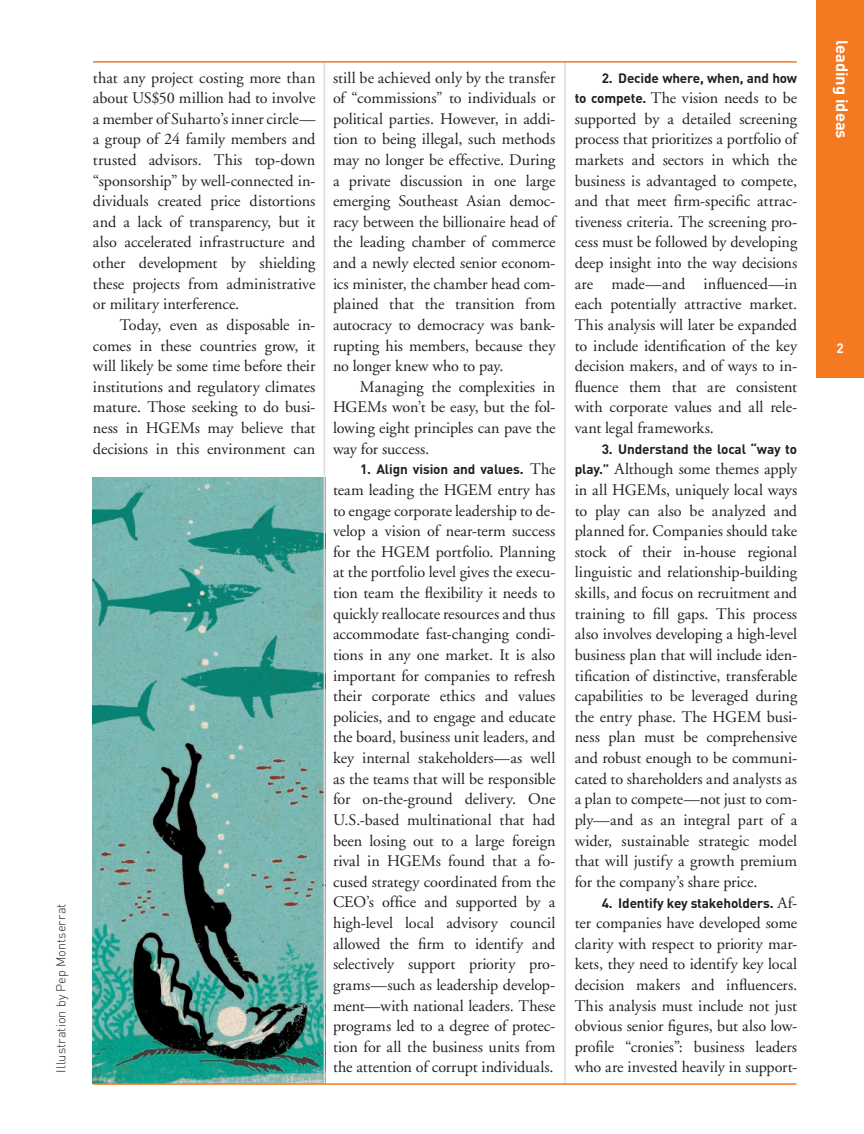
<style>
.page{position:relative;width:864px;height:1134px;background:#fff}
.page>*{position:absolute;margin:0;border:0;box-sizing:border-box;transform-origin:0 0}
.t1{font:700 16.5px "DIN";color:#fff}
.t2{font:16.2px/20.5px "Adobe Garamond";color:#231f20;text-align:justify}
.t3{font:700 13.5px "DIN";letter-spacing:-.01em;color:#231f20}
.t4{font:700 13.5px "DIN";color:#fff}
.t5{font:300 12.75px "DIN";letter-spacing:.005em;color:#231f20}
.s1{font-family:"Adobe Garamond";font-weight:400;font-size:16.2px}
.s2{font-family:"DIN";font-weight:700;font-size:13.5px}
</style>
<div class="page">
<div style="left:817px;top:0;width:47px;height:378px;background:#f47921"></div>
<img style="left:93px;top:477px;width:231px;height:606px">
<hr style="left:564px;top:62px;width:2px;height:1022px;background:#dcdddf">
<hr style="left:324px;top:62px;width:1px;height:1021px;background:#dcdddf">
<hr style="left:93px;top:61px;width:704px;height:2px;background:#f47921">
<hr style="left:93px;top:1083px;width:704px;height:2px;background:#f47921">
<p class="t5" style="left:53px;top:1072px;width:170px;rotate:-90deg">Illustration by Pep Montserrat</p>
<p class="t2" style="left:93px;top:68px;width:224px">that any project costing more than about US$50 million had to involve a member of Suharto’s inner circle— a group of 24 family members and trusted advisors. This top-down “sponsorship” by well-connected in&shy;dividuals created price distortions and a lack of transparency, but it also accelerated infrastructure and other development by shielding these projects from administrative or military interference.</p>
<p class="t2" style="left:93px;top:315px;width:224px;text-indent:27px">Today, even as disposable in&shy;comes in these countries grow, it will likely be some time before their institutions and regulatory climates mature. Those seeking to do busi&shy;ness in HGEMs may believe that decisions in this environment can</p>
<p class="t2" style="left:333px;top:68px;width:224px">still be achieved only by the transfer of “commissions” to individuals or political parties. However, in addi&shy;tion to being illegal, such methods may no longer be effective. During a private discussion in one large emerging Southeast Asian democ&shy;racy between the billionaire head of the leading chamber of commerce and a newly elected senior econom&shy;ics minister, the chamber head com&shy;plained that the transition from autocracy to democracy was bank&shy;rupting his members, because they no longer knew who to pay.</p>
<p class="t2" style="left:333px;top:377px;width:224px;text-indent:27px">Managing the complexities in HGEMs won’t be easy, but the fol&shy;lowing eight principles can pave the way for success.</p>
<p class="t3" style="left:360px;top:461px;width:197px">1. Align vision and values. <span class="s1">The</span></p>
<p class="t2" style="left:333px;top:480px;width:224px">team leading the HGEM entry has to engage corporate leadership to de&shy;velop a vision of near-term success for the HGEM portfolio. Planning at the portfolio level gives the execu&shy;tion team the flexibility it needs to quickly reallocate resources and thus accommodate fast-changing condi&shy;tions in any one market. It is also important for companies to refresh their corporate ethics and values policies, and to engage and educate the board, business unit leaders, and key internal stakeholders—as well as the teams that will be responsible for on-the-ground delivery. One U.S.-based multinational that had been losing out to a large foreign rival in HGEMs found that a fo&shy;cused strategy coordinated from the CEO’s office and supported by a high-level local advisory council allowed the firm to identify and selectively support priority pro&shy;grams—such as leadership develop&shy;ment—with national leaders. These programs led to a degree of protec&shy;tion for all the business units from the attention of corrupt individuals.</p>
<p class="t3" style="left:602px;top:69px;width:197px">2. Decide where, when, and how</p>
<p class="t2" style="left:575px;top:88px;width:224px"><span class="s2">to compete.</span> The vision needs to be supported by a detailed screening process that prioritizes a portfolio of markets and sectors in which the business is advantaged to compete, and that meet firm-specific attrac&shy;tiveness criteria. The screening pro&shy;cess must be followed by developing deep insight into the way decisions are made—and influenced—in each potentially attractive market.<br>This analysis will later be expanded to include identification of the key decision makers, and of ways to in&shy;fluence them that are consistent with corporate values and all rele&shy;vant legal frameworks.</p>
<p class="t3" style="left:602px;top:440px;width:197px">3. Understand the local “way to</p>
<p class="t2" style="left:575px;top:459px;width:224px"><span class="s2">play.”</span> Although some themes apply in all HGEMs, uniquely local ways to play can also be analyzed and planned for. Companies should take stock of their in-house regional linguistic and relationship-building skills, and focus on recruitment and training to fill gaps. This process also involves developing a high-level business plan that will include iden&shy;tification of distinctive, transferable capabilities to be leveraged during the entry phase. The HGEM busi&shy;ness plan must be comprehensive and robust enough to be communi&shy;cated to shareholders and analysts as a plan to compete—not just to com&shy;ply—and as an integral part of a wider, sustainable strategic model that will justify a growth premium for the company’s share price.</p>
<p class="t3" style="left:602px;top:894px;width:197px">4. Identify key stakeholders. <span class="s1">Af-</span></p>
<p class="t2" style="left:575px;top:913px;width:224px">ter companies have developed some clarity with respect to priority mar&shy;kets, they need to identify key local decision makers and influencers.<br>This analysis must include not just obvious senior figures, but also low&shy;profile “cronies”: business leaders who are invested heavily in support-</p>
<p class="t1" style="left:853px;top:40px;width:100px;rotate:90deg">leading ideas</p>
<p class="t4" style="left:836px;top:339px;width:9px">2</p>
</div>
